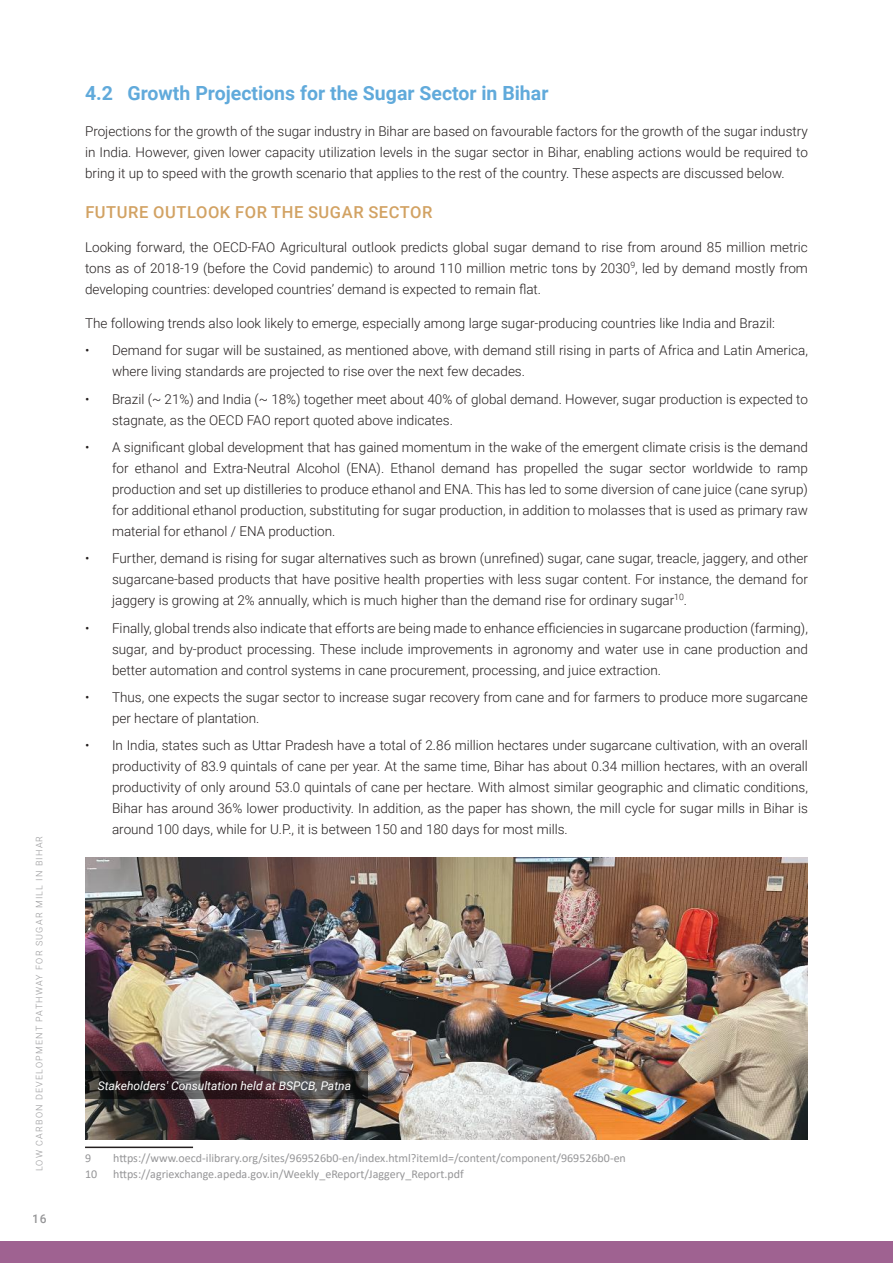
<style>
.page{position:relative;width:893px;height:1263px;background:#fff}
.page>*{position:absolute;margin:0;border:0;box-sizing:border-box;transform-origin:0 0}
.t1{font:700 19.5px "Roboto";color:#61aadb}
.t2{font:500 16.5px "Roboto";letter-spacing:.035em;color:#d2a263}
.t3{font:300 13.5px/21px "Roboto";color:#241f1f;text-align:justify}
.t4{font:12px "Calibri";color:#969698}
.t5{font:italic 12px "Roboto";color:#fff}
.t6{font:500 12px "Roboto";color:#969698}
.t7{font:300 9px "Roboto";letter-spacing:.135em;color:#969698}
</style>
<div class="page">
<div style="left:0;top:1242px;width:893px;height:21px;background:#9f6291"></div>
<hr style="left:85px;top:1146px;width:108px;height:2px;background:#241f1f">
<img style="left:85px;top:858px;width:723px;height:282px">
<svg style="left:85px;top:1071px;width:283px;height:28px;background:#382d30"></svg>
<p class="t7" style="left:33px;top:1171px;width:337px;rotate:-90deg">LOW CARBON DEVELOPMENT PATHWAY FOR SUGAR MILL IN BIHAR</p>
<p class="t6" style="left:33px;top:1211px;width:15px">16</p>
<h1 class="t1" style="left:85px;top:79px;width:465px">4.2 Growth Projections for the Sugar Sector in Bihar</h1>
<p class="t3" style="left:85px;top:120px;width:724px">Projections for the growth of the sugar industry in Bihar are based on favourable factors for the growth of the sugar industry in India. However, given lower capacity utilization levels in the sugar sector in Bihar, enabling actions would be required to bring it up to speed with the growth scenario that applies to the rest of the country. These aspects are discussed below.</p>
<p class="t2" style="left:85px;top:201px;width:349px">FUTURE OUTLOOK FOR THE SUGAR SECTOR</p>
<p class="t3" style="left:85px;top:236px;width:724px">Looking forward, the OECD-FAO Agricultural outlook predicts global sugar demand to rise from around 85 million metric tons as of 2018-19 (before the Covid pandemic) to around 110 million metric tons by 2030<sup>9</sup>, led by demand mostly from developing countries: developed countries’ demand is expected to remain flat.</p>
<p class="t3" style="left:85px;top:312px;width:691px">The following trends also look likely to emerge, especially among large sugar-producing countries like India and Brazil:</p>
<p class="t3" style="left:112px;top:339px;width:697px;text-indent:-27px">• Demand for sugar will be sustained, as mentioned above, with demand still rising in parts of Africa and Latin America, where living standards are projected to rise over the next few decades.</p>
<p class="t3" style="left:112px;top:388px;width:697px;text-indent:-27px">• Brazil (~ 21%) and India (~ 18%) together meet about 40% of global demand. However, sugar production is expected to stagnate, as the OECD FAO report quoted above indicates.</p>
<p class="t3" style="left:112px;top:436px;width:697px;text-indent:-27px">• A significant global development that has gained momentum in the wake of the emergent climate crisis is the demand for ethanol and Extra-Neutral Alcohol (ENA). Ethanol demand has propelled the sugar sector worldwide to ramp production and set up distilleries to produce ethanol and ENA. This has led to some diversion of cane juice (cane syrup) for additional ethanol production, substituting for sugar production, in addition to molasses that is used as primary raw material for ethanol / ENA production.</p>
<p class="t3" style="left:112px;top:547px;width:697px;text-indent:-27px">• Further, demand is rising for sugar alternatives such as brown (unrefined) sugar, cane sugar, treacle, jaggery, and other sugarcane-based products that have positive health properties with less sugar content. For instance, the demand for jaggery is growing at 2% annually, which is much higher than the demand rise for ordinary sugar<sup>10</sup>.</p>
<p class="t3" style="left:112px;top:617px;width:697px;text-indent:-27px">• Finally, global trends also indicate that efforts are being made to enhance efficiencies in sugarcane production (farming), sugar, and by-product processing. These include improvements in agronomy and water use in cane production and better automation and control systems in cane procurement, processing, and juice extraction.</p>
<p class="t3" style="left:112px;top:686px;width:697px;text-indent:-27px">• Thus, one expects the sugar sector to increase sugar recovery from cane and for farmers to produce more sugarcane per hectare of plantation.</p>
<p class="t3" style="left:112px;top:735px;width:697px;text-indent:-27px">• In India, states such as Uttar Pradesh have a total of 2.86 million hectares under sugarcane cultivation, with an overall productivity of 83.9 quintals of cane per year. At the same time, Bihar has about 0.34 million hectares, with an overall productivity of only around 53.0 quintals of cane per hectare. With almost similar geographic and climatic conditions, Bihar has around 36% lower productivity. In addition, as the paper has shown, the mill cycle for sugar mills in Bihar is around 100 days, while for U.P., it is between 150 and 180 days for most mills.</p>
<p class="t5" style="left:98px;top:1077px;width:255px">Stakeholders' Consultation held at BSPCB, Patna</p>
<p class="t4" style="left:85px;top:1149px;width:8px">9</p>
<p class="t4" style="left:113px;top:1149px;width:514px">https://www.oecd-ilibrary.org/sites/969526b0-en/index.html?itemId=/content/component/969526b0-en</p>
<p class="t4" style="left:85px;top:1165px;width:14px">10</p>
<p class="t4" style="left:113px;top:1165px;width:352px">https://agriexchange.apeda.gov.in/Weekly_eReport/Jaggery_Report.pdf</p>
</div>
